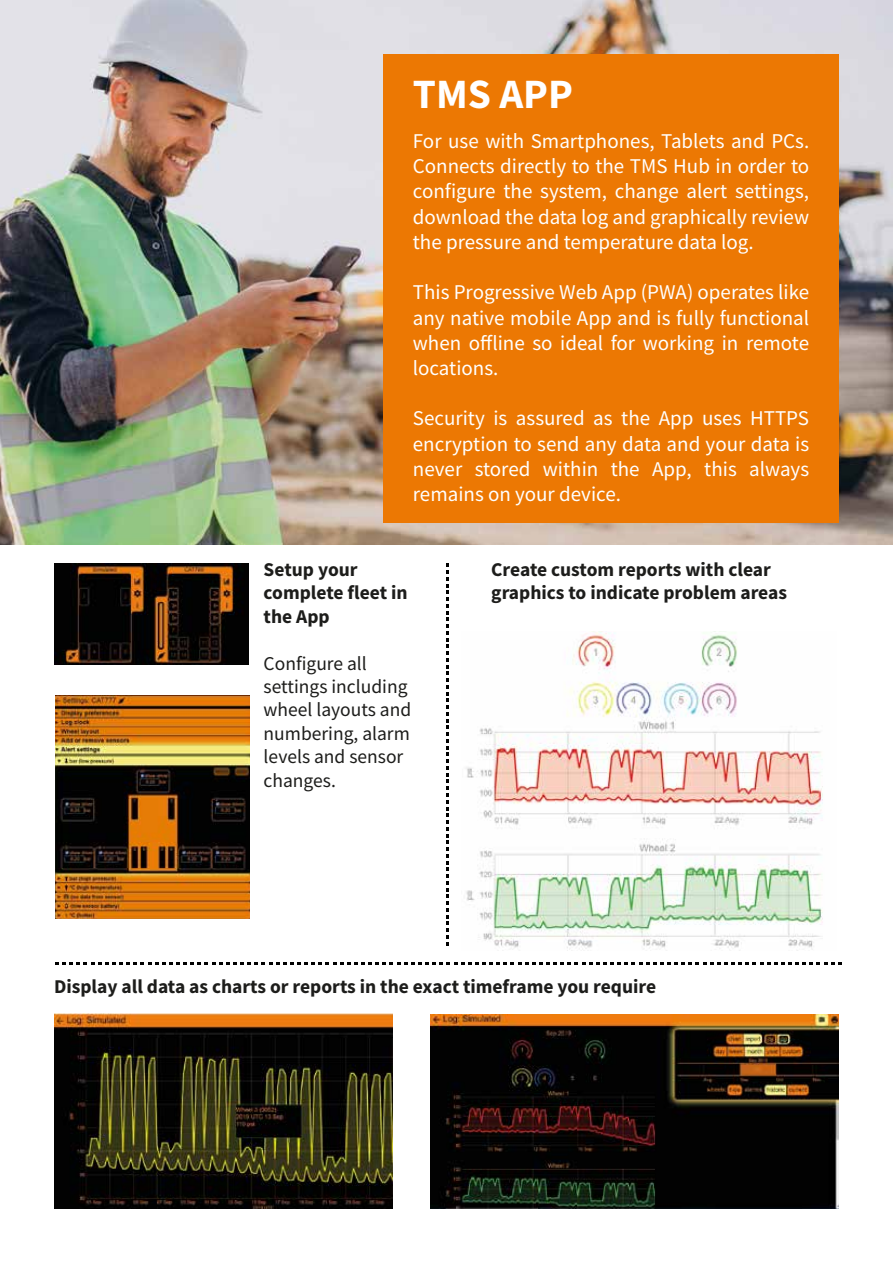
<style>
.page{position:relative;width:893px;height:1263px;background:#fff}
.page>*{position:absolute;margin:0;border:0;box-sizing:border-box;transform-origin:0 0}
.t1{font:700 41.7px "Source Sans Pro";color:#fff}
.t2{font:21px/25.2px "Source Sans Pro";color:#fff;text-align:justify}
.t3{font:700 19.5px/23.4px "Source Sans Pro";color:#1d1d1b}
.t4{font:19.5px/23.4px "Source Sans Pro";color:#1d1d1b}
</style>
<div class="page">
<img style="left:0;top:0;width:893px;height:545px">
<div style="left:383px;top:54px;width:456px;height:469px;background:#ec7803"></div>
<svg style="left:446px;top:563px;width:3px;height:382px"></svg>
<svg style="left:55px;top:962px;width:787px;height:2px"></svg>
<img style="left:54px;top:563px;width:194px;height:101px">
<img style="left:55px;top:695px;width:194px;height:223px">
<img style="left:466px;top:631px;width:357px;height:319px">
<img style="left:54px;top:1013px;width:338px;height:196px">
<img style="left:431px;top:1014px;width:408px;height:195px">
<h1 class="t1" style="left:413px;top:66px;width:162px">TMS APP</h1>
<p class="t2" style="left:413px;top:128px;width:398px">For use with Smartphones, Tablets and PCs.<br>Connects directly to the TMS Hub in order to configure the system, change alert settings, download the data log and graphically review the pressure and temperature data log.</p>
<p class="t2" style="left:413px;top:280px;width:398px">This Progressive Web App (PWA) operates like any native mobile App and is fully functional when offline so ideal for working in remote locations.</p>
<p class="t2" style="left:413px;top:406px;width:398px">Security is assured as the App uses HTTPS encryption to send any data and your data is never stored within the App, this always remains on your device.</p>
<p class="t3" style="left:264px;top:558px;width:146px">Setup your complete fleet in the App</p>
<p class="t4" style="left:264px;top:651px;width:149px">Configure all settings including wheel layouts and numbering, alarm levels and sensor changes.</p>
<p class="t3" style="left:491px;top:558px;width:297px">Create custom reports with clear graphics to indicate problem areas</p>
<p class="t3" style="left:54px;top:975px;width:604px">Display all data as charts or reports in the exact timeframe you require</p>
</div>
